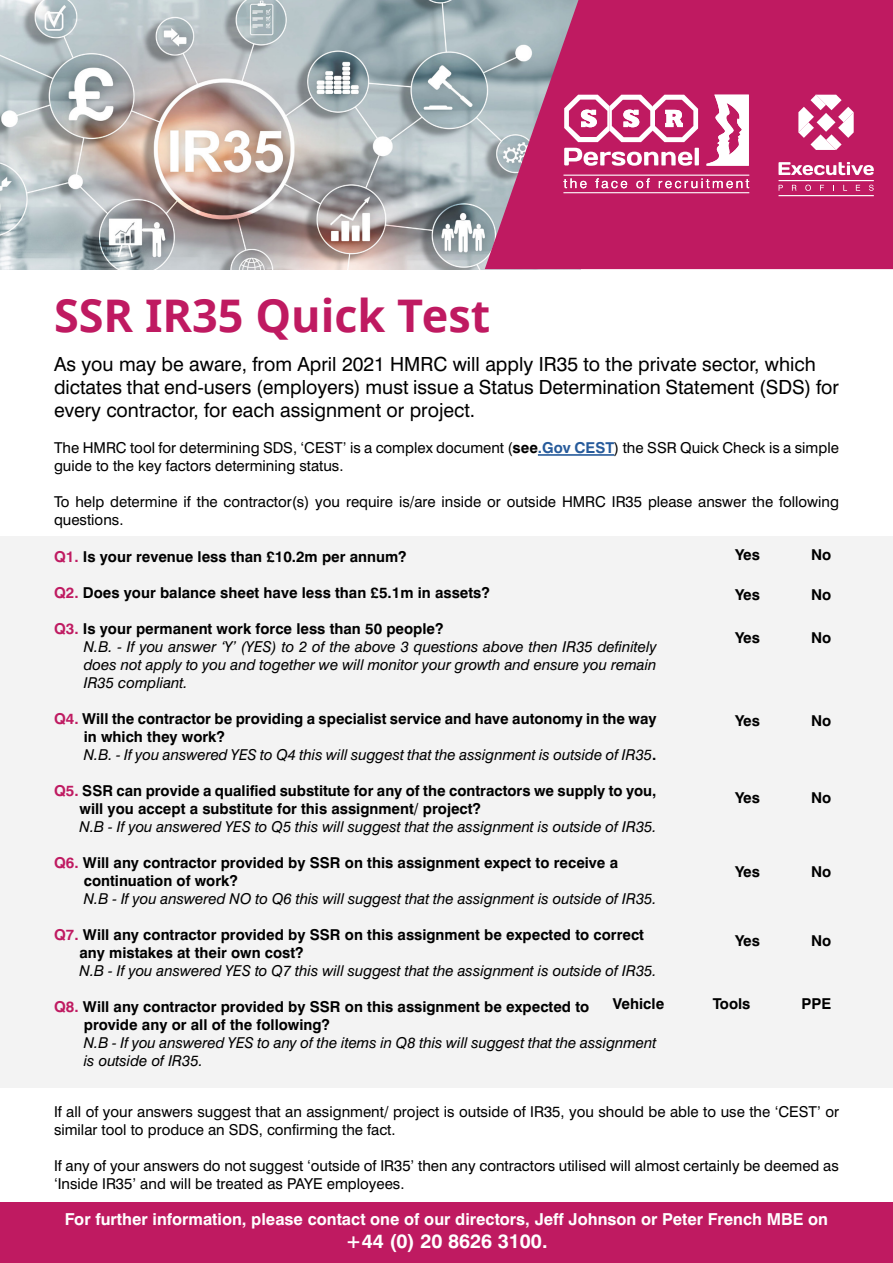
<style>
.page{position:relative;width:893px;height:1263px;background:#fff}
.page>*{position:absolute;margin:0;border:0;box-sizing:border-box;transform-origin:0 0}
.t1{font:700 45px "Noto Sans";color:#bf1a61}
.t2{font:19.5px/23.4px "Swiss 721 BT";color:#000}
.t3{font:700 19.5px "Swiss 721 BT";color:#fff}
.t4{font:700 16.5px "Swiss 721 BT";color:#fff}
.t5{font:700 15px/18px "Swiss 721 BT";color:#000}
.t6{font:15px/18px "Swiss 721 BT";color:#000}
.t7{font:italic 15px/18px "Swiss 721 BT";color:#000}
.s1{font-weight:700}
.s2{font-weight:700;color:#275b9b}
.s3{color:#bf1a61}
.s4{font-weight:700;font-style:normal;color:#bf1a61}
.s5{font-weight:700;font-style:normal}
.s6{font-weight:400;font-style:italic}
</style>
<div class="page">
<div style="left:0;top:1203px;width:893px;height:60px;background:#bf1a61"></div>
<div style="left:0;top:536px;width:893px;height:552px;background:#f3f3f3"></div>
<hr style="left:538px;top:454px;width:76px;height:2px;background:#275b9b">
<img style="left:0;top:0;width:485px;height:269px">
<svg style="left:485px;top:0;width:408px;height:269px;background:#bb306e"></svg>
<hr style="left:563px;top:192px;width:186px;height:1px;background:#fff">
<hr style="left:563px;top:175px;width:186px;height:1px;background:#fff">
<svg style="left:564px;top:178px;width:23px;height:10px"></svg>
<svg style="left:595px;top:178px;width:32px;height:10px"></svg>
<svg style="left:636px;top:178px;width:14px;height:10px"></svg>
<svg style="left:659px;top:178px;width:90px;height:10px"></svg>
<svg style="left:706px;top:95px;width:43px;height:71px"></svg>
<svg style="left:564px;top:95px;width:134px;height:47px"></svg>
<svg style="left:564px;top:148px;width:128px;height:18px"></svg>
<svg style="left:695px;top:148px;width:4px;height:17px"></svg>
<svg style="left:798px;top:95px;width:56px;height:55px"></svg>
<hr style="left:778px;top:180px;width:96px;height:1px;background:#fff">
<hr style="left:778px;top:195px;width:96px;height:1px;background:#fff">
<svg style="left:778px;top:162px;width:96px;height:13px"></svg>
<svg style="left:779px;top:185px;width:4px;height:6px"></svg>
<svg style="left:792px;top:185px;width:4px;height:6px"></svg>
<svg style="left:805px;top:185px;width:6px;height:6px"></svg>
<svg style="left:820px;top:185px;width:4px;height:6px"></svg>
<svg style="left:843px;top:185px;width:4px;height:6px"></svg>
<svg style="left:856px;top:185px;width:4px;height:6px"></svg>
<svg style="left:869px;top:185px;width:5px;height:6px"></svg>
<h1 class="t1" style="left:54px;top:284px;width:438px">SSR IR35 Quick Test</h1>
<h2 class="t2" style="left:54px;top:352px;width:786px">As you may be aware, from April 2021 HMRC will apply IR35 to the private sector, which dictates that end-users (employers) must issue a Status Determination Statement (SDS) for every contractor, for each assignment or project.</h2>
<p class="t6" style="left:54px;top:439px;width:786px">The HMRC tool for determining SDS, ‘CEST’ is a complex document (<span class="s1">see</span><span class="s2">.Gov CEST</span>) the SSR Quick Check is a simple guide to the key factors determining status.</p>
<p class="t6" style="left:54px;top:493px;width:786px">To help determine if the contractor(s) you require is/are inside or outside HMRC IR35 please answer the following questions.</p>
<p class="t5" style="left:54px;top:547px;width:354px"><span class="s3">Q1.</span> Is your revenue less than £10.2m per annum?</p>
<p class="t5" style="left:735px;top:545px;width:26px">Yes</p>
<p class="t5" style="left:811px;top:545px;width:22px">No</p>
<p class="t5" style="left:54px;top:583px;width:437px"><span class="s3">Q2.</span> Does your balance sheet have less than £5.1m in assets?</p>
<p class="t7" style="left:84px;top:619px;width:574px;text-indent:-30px"><span class="s4">Q3.</span> <span class="s5">Is your permanent work force less than 50 people?<br></span>N.B. - If you answer ‘Y’ (YES) to 2 of the above 3 questions above then IR35 definitely does not apply to you and together we will monitor your growth and ensure you remain IR35 compliant.</p>
<p class="t5" style="left:84px;top:709px;width:574px;text-indent:-30px"><span class="s3">Q4.</span> Will the contractor be providing a specialist service and have autonomy in the way in which they work?<br><span class="s6">N.B. - If you answered YES to Q4 this will suggest that the assignment is outside of IR35</span>.</p>
<p class="t5" style="left:80px;top:781px;width:578px;text-indent:-26px"><span class="s3">Q5.</span> SSR can provide a qualified substitute for any of the contractors we supply to you, will you accept a substitute for this assignment/ project?</p>
<p class="t7" style="left:80px;top:817px;width:579px">N.B - If you answered YES to Q5 this will suggest that the assignment is outside of IR35.</p>
<p class="t5" style="left:84px;top:853px;width:536px;text-indent:-30px"><span class="s3">Q6.</span> Will any contractor provided by SSR on this assignment expect to receive a continuation of work?</p>
<p class="t7" style="left:84px;top:889px;width:574px">N.B - If you answered NO to Q6 this will suggest that the assignment is outside of IR35.</p>
<p class="t5" style="left:80px;top:925px;width:566px;text-indent:-26px"><span class="s3">Q7.</span> Will any contractor provided by SSR on this assignment be expected to correct any mistakes at their own cost?</p>
<p class="t7" style="left:80px;top:961px;width:579px">N.B - If you answered YES to Q7 this will suggest that the assignment is outside of IR35.</p>
<p class="t5" style="left:84px;top:997px;width:507px;text-indent:-30px"><span class="s3">Q8.</span> Will any contractor provided by SSR on this assignment be expected to provide any or all of the following?</p>
<p class="t7" style="left:84px;top:1033px;width:574px">N.B - If you answered YES to any of the items in Q8 this will suggest that the assignment is outside of IR35.</p>
<p class="t5" style="left:735px;top:586px;width:26px">Yes</p>
<p class="t5" style="left:811px;top:586px;width:22px">No</p>
<p class="t5" style="left:735px;top:628px;width:26px">Yes</p>
<p class="t5" style="left:811px;top:628px;width:22px">No</p>
<p class="t5" style="left:735px;top:711px;width:26px">Yes</p>
<p class="t5" style="left:811px;top:711px;width:22px">No</p>
<p class="t5" style="left:735px;top:789px;width:26px">Yes</p>
<p class="t5" style="left:811px;top:789px;width:22px">No</p>
<p class="t5" style="left:735px;top:862px;width:26px">Yes</p>
<p class="t5" style="left:811px;top:862px;width:22px">No</p>
<p class="t5" style="left:735px;top:931px;width:26px">Yes</p>
<p class="t5" style="left:811px;top:931px;width:22px">No</p>
<p class="t5" style="left:713px;top:995px;width:39px">Tools</p>
<p class="t5" style="left:802px;top:995px;width:31px">PPE</p>
<p class="t5" style="left:613px;top:995px;width:53px">Vehicle</p>
<p class="t6" style="left:54px;top:1102px;width:787px">If all of your answers suggest that an assignment/ project is outside of IR35, you should be able to use the ‘CEST’ or similar tool to produce an SDS, confirming the fact.</p>
<p class="t6" style="left:54px;top:1156px;width:786px">If any of your answers do not suggest ‘outside of IR35’ then any contractors utilised will almost certainly be deemed as ‘Inside IR35’ and will be treated as PAYE employees.</p>
<p class="t4" style="left:65px;top:1209px;width:765px">For further information, please contact one of our directors, Jeff Johnson or Peter French MBE on</p>
<h2 class="t3" style="left:345px;top:1229px;width:204px">+44 (0) 20 8626 3100.</h2>
</div>
